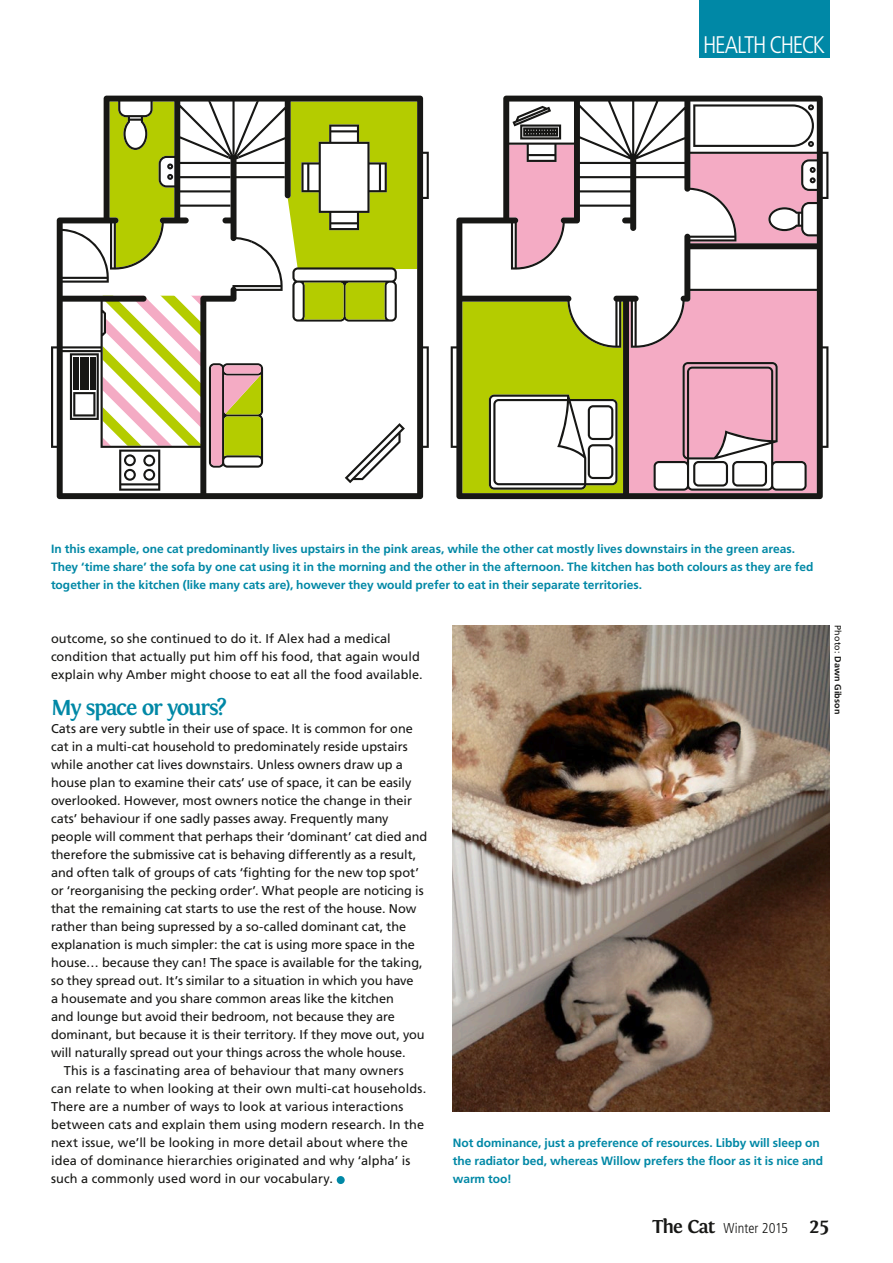
<style>
.page{position:relative;width:893px;height:1263px;background:#fff}
.page>*{position:absolute;margin:0;border:0;box-sizing:border-box;transform-origin:0 0}
.t1{font:300 condensed 24px "Frutiger";letter-spacing:-.055em;color:#fff}
.t2{font:700 22.5px "Fontin";letter-spacing:-.06em;color:#0088a6}
.t3{font:300 condensed 14.25px "Frutiger";color:#171715}
.t4{font:12.75px/18px "Frutiger";color:#171715}
.t5{font:700 12px/18px "Frutiger";color:#0088a6}
.t6{font:700 9px "Frutiger";letter-spacing:.02em;color:#171715}
.s1{font-weight:400}
.s2{font-family:"Fontin";font-weight:700;font-stretch:normal;font-size:19.5px}
.s3{font-family:"Fontin";font-weight:700;font-stretch:normal;font-size:21px}
</style>
<div class="page">
<img style="left:453px;top:625px;width:376px;height:486px">
<div style="left:699px;top:0;width:130px;height:58px;background:#0088a6"></div>
<div style="left:337px;top:1176px;width:8px;height:8px;background:#0088a6;border-radius:50%"></div>
<svg style="left:451px;top:96px;width:377px;height:403px"></svg>
<svg style="left:51px;top:96px;width:378px;height:403px"></svg>
<svg style="left:209px;top:102px;width:208px;height:220px"></svg>
<svg style="left:209px;top:363px;width:54px;height:105px;background:#b5a35f"></svg>
<h1 class="t1" style="left:703px;top:31px;width:123px">HEALTH CHECK</h1>
<p class="t5" style="left:51px;top:540px;width:764px">In this example, one cat predominantly lives upstairs in the pink areas, while the other cat mostly lives downstairs in the green areas.<br>They ‘time share’ the sofa by one cat using it in the morning and the other in the afternoon. The kitchen has both colours as they are fed together in the kitchen (like many cats are), however they would prefer to eat in their separate territories.</p>
<p class="t4" style="left:51px;top:629px;width:373px">outcome, so she continued to do it. If Alex had a medical condition that actually put him off his food, that again would explain why Amber might choose to eat all the food available.</p>
<h2 class="t2" style="left:51px;top:695px;width:177px">My space or yours?</h2>
<p class="t4" style="left:51px;top:719px;width:363px">Cats are very subtle in their use of space. It is common for one</p>
<p class="t4" style="left:51px;top:737px;width:358px">cat in a multi-cat household to predominately reside upstairs</p>
<p class="t4" style="left:51px;top:756px;width:353px">while another cat lives downstairs. Unless owners draw up a</p>
<p class="t4" style="left:51px;top:774px;width:362px">house plan to examine their cats’ use of space, it can be easily</p>
<p class="t4" style="left:51px;top:792px;width:362px">overlooked. However, most owners notice the change in their</p>
<p class="t4" style="left:51px;top:810px;width:339px">cats’ behaviour if one sadly passes away. Frequently many</p>
<p class="t4" style="left:51px;top:828px;width:378px">people will comment that perhaps their ‘dominant’ cat died and</p>
<p class="t4" style="left:51px;top:846px;width:367px">therefore the submissive cat is behaving differently as a result,</p>
<p class="t4" style="left:51px;top:864px;width:369px">and often talk of groups of cats ‘fighting for the new top spot’</p>
<p class="t4" style="left:51px;top:882px;width:374px">or ‘reorganising the pecking order’. What people are noticing is</p>
<p class="t4" style="left:51px;top:900px;width:367px">that the remaining cat starts to use the rest of the house. Now</p>
<p class="t4" style="left:51px;top:918px;width:357px">rather than being supressed by a so-called dominant cat, the</p>
<p class="t4" style="left:51px;top:936px;width:365px">explanation is much simpler: the cat is using more space in the</p>
<p class="t4" style="left:51px;top:954px;width:373px">house… because they can! The space is available for the taking,</p>
<p class="t4" style="left:51px;top:972px;width:364px">so they spread out. It’s similar to a situation in which you have</p>
<p class="t4" style="left:51px;top:990px;width:344px">a housemate and you share common areas like the kitchen</p>
<p class="t4" style="left:51px;top:1008px;width:345px">and lounge but avoid their bedroom, not because they are</p>
<p class="t4" style="left:51px;top:1026px;width:375px">dominant, but because it is their territory. If they move out, you</p>
<p class="t4" style="left:51px;top:1044px;width:356px">will naturally spread out your things across the whole house.</p>
<p class="t4" style="left:64px;top:1062px;width:342px">This is a fascinating area of behaviour that many owners</p>
<p class="t4" style="left:51px;top:1080px;width:377px">can relate to when looking at their own multi-cat households.</p>
<p class="t4" style="left:51px;top:1098px;width:354px">There are a number of ways to look at various interactions</p>
<p class="t4" style="left:51px;top:1116px;width:375px">between cats and explain them using modern research. In the</p>
<p class="t4" style="left:51px;top:1134px;width:358px">next issue, we’ll be looking in more detail about where the</p>
<p class="t4" style="left:51px;top:1152px;width:361px">idea of dominance hierarchies originated and why ‘alpha’ is</p>
<p class="t4" style="left:51px;top:1170px;width:284px">such a commonly used word in our vocabulary.</p>
<p class="t6" style="left:843px;top:625px;width:91px;rotate:90deg"><span class="s1">Photo:</span> Dawn Gibson</p>
<p class="t5" style="left:453px;top:1134px;width:372px">Not dominance, just a preference of resources. Libby will sleep on the radiator bed, whereas Willow prefers the floor as it is nice and warm too!</p>
<p class="t3" style="left:652px;top:1220px;width:178px"><span class="s2">The Cat</span> Winter 2015 <span class="s3">25</span></p>
</div>
